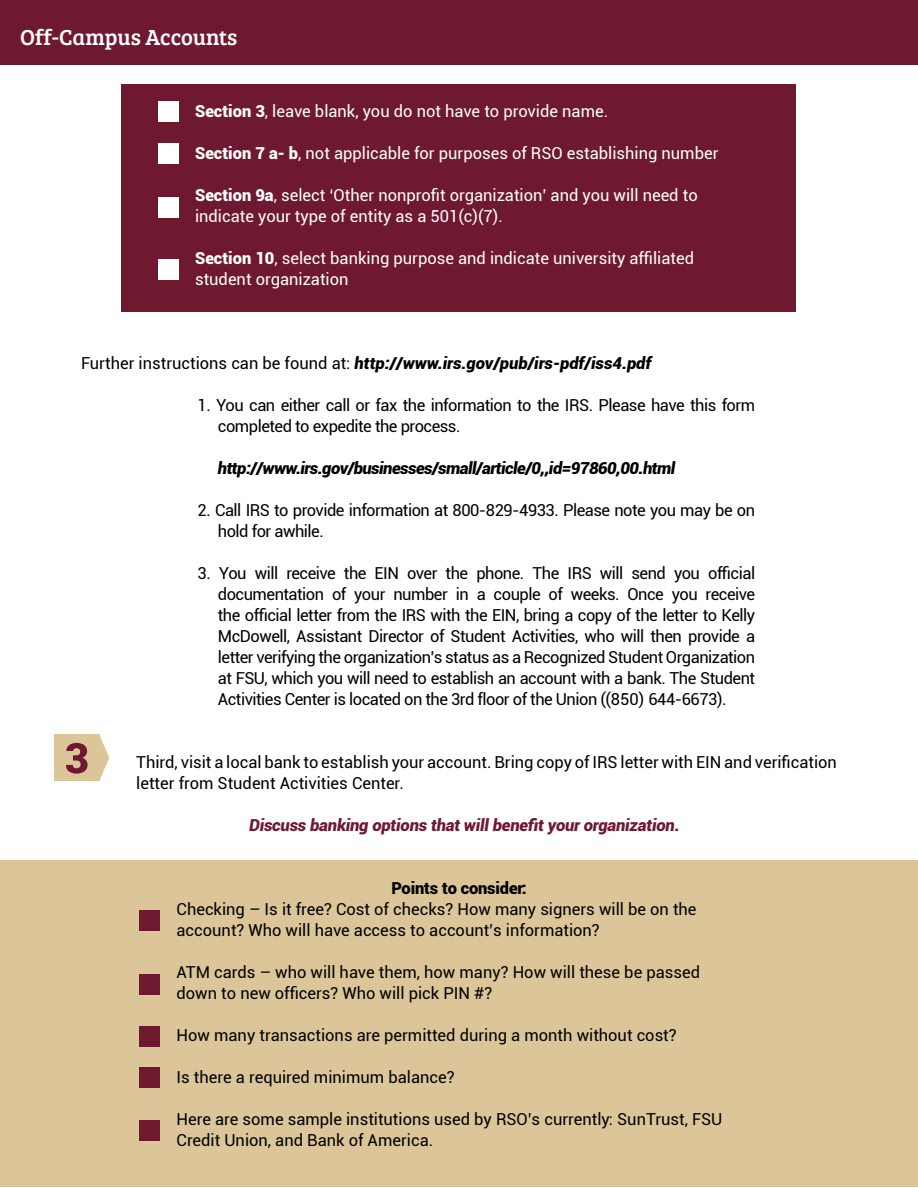
<style>
.page{position:relative;width:918px;height:1188px;background:#fff}
.page>*{position:absolute;margin:0;border:0;box-sizing:border-box;transform-origin:0 0}
.t1{font:22.5px "Bree Serif";color:#fff}
.t2{font:16.5px/21px "Roboto";color:#000}
.t3{font:16.5px/21px "Roboto";color:#fff}
.t4{font:16.5px/21px "Roboto";letter-spacing:-.03em;color:#000}
.t5{font:italic 900 16.5px "Roboto";color:#000}
.t6{font:italic 900 16.5px "Roboto";letter-spacing:-.03em;color:#000}
.t7{font:italic 900 16.5px "Roboto";letter-spacing:-.01em;color:#6f1931}
.t8{font:900 16.5px "Roboto";letter-spacing:-.01em;color:#000}
.s1{font-weight:900}
.s2{font-weight:400;font-style:normal}
</style>
<div class="page">
<div style="left:122px;top:85px;width:674px;height:227px;background:#6f1931"></div>
<div style="left:158px;top:101px;width:21px;height:21px;background:#fff"></div>
<div style="left:158px;top:143px;width:21px;height:21px;background:#fff"></div>
<div style="left:158px;top:197px;width:21px;height:21px;background:#fff"></div>
<div style="left:158px;top:259px;width:21px;height:20px;background:#fff"></div>
<div style="left:54px;top:734px;width:45px;height:47px;background:#dcc699"></div>
<svg style="left:99px;top:734px;width:10px;height:47px"></svg>
<svg style="left:66px;top:743px;width:22px;height:31px"></svg>
<div style="left:0;top:860px;width:918px;height:326px;background:#dcc699"></div>
<div style="left:139px;top:910px;width:21px;height:21px;background:#6f1931"></div>
<div style="left:139px;top:974px;width:21px;height:21px;background:#6f1931"></div>
<div style="left:139px;top:1026px;width:21px;height:21px;background:#6f1931"></div>
<div style="left:139px;top:1067px;width:21px;height:21px;background:#6f1931"></div>
<div style="left:139px;top:1121px;width:21px;height:20px;background:#6f1931"></div>
<div style="left:0;top:0;width:918px;height:65px;background:#6f1931"></div>
<p class="t1" style="left:20px;top:21px;width:219px">Off-Campus Accounts</p>
<p class="t3" style="left:195px;top:100px;width:415px"><span class="s1">Section 3</span>, leave blank, you do not have to provide name.</p>
<p class="t3" style="left:195px;top:142px;width:525px"><span class="s1">Section 7 a- b</span>, not applicable for purposes of RSO establishing number</p>
<p class="t3" style="left:195px;top:184px;width:504px"><span class="s1">Section 9a</span>, select ‘Other nonprofit organization’ and you will need to indicate your type of entity as a 501(c)(7).</p>
<p class="t3" style="left:195px;top:247px;width:501px"><span class="s1">Section 10</span>, select banking purpose and indicate university affiliated student organization</p>
<p class="t5" style="left:81px;top:351px;width:572px"><span class="s2">Further instructions can be found at:</span> http://www.irs.gov/pub/irs-pdf/iss4.pdf</p>
<p class="t4" style="left:218px;top:394px;width:539px;text-indent:-20px">1. You can either call or fax the information to the IRS. Please have this form completed to expedite the process.</p>
<p class="t6" style="left:218px;top:456px;width:459px">http://www.irs.gov/businesses/small/article/0,,id=97860,00.html</p>
<p class="t4" style="left:218px;top:499px;width:539px;text-indent:-20px">2. Call IRS to provide information at 800-829-4933. Please note you may be on hold for awhile.</p>
<p class="t2" style="left:218px;top:562px;width:539px;text-align:justify;text-indent:-20px">3. You will receive the EIN over the phone. The IRS will send you official documentation of your number in a couple of weeks. Once you receive the official letter from the IRS with the EIN, bring a copy of the letter to Kelly McDowell, Assistant Director of Student Activities, who will then provide a letter verifying the organization’s status as a Recognized Student Organization at FSU, which you will need to establish an account with a bank. The Student Activities Center is located on the 3rd floor of the Union ((850) 644-6673).</p>
<p class="t2" style="left:136px;top:751px;width:702px">Third, visit a local bank to establish your account. Bring copy of IRS letter with EIN and verification letter from Student Activities Center.</p>
<p class="t7" style="left:249px;top:813px;width:432px">Discuss banking options that will benefit your organization.</p>
<p class="t8" style="left:391px;top:876px;width:137px">Points to consider:</p>
<p class="t2" style="left:177px;top:898px;width:522px">Checking – Is it free? Cost of checks? How many signers will be on the account? Who will have access to account’s information?</p>
<p class="t2" style="left:177px;top:961px;width:525px">ATM cards – who will have them, how many? How will these be passed down to new officers? Who will pick PIN #?</p>
<p class="t2" style="left:177px;top:1024px;width:502px">How many transactions are permitted during a month without cost?</p>
<p class="t2" style="left:177px;top:1066px;width:280px">Is there a required minimum balance?</p>
<p class="t2" style="left:177px;top:1108px;width:547px">Here are some sample institutions used by RSO’s currently: SunTrust, FSU<br>Credit Union, and Bank of America.</p>
</div>
